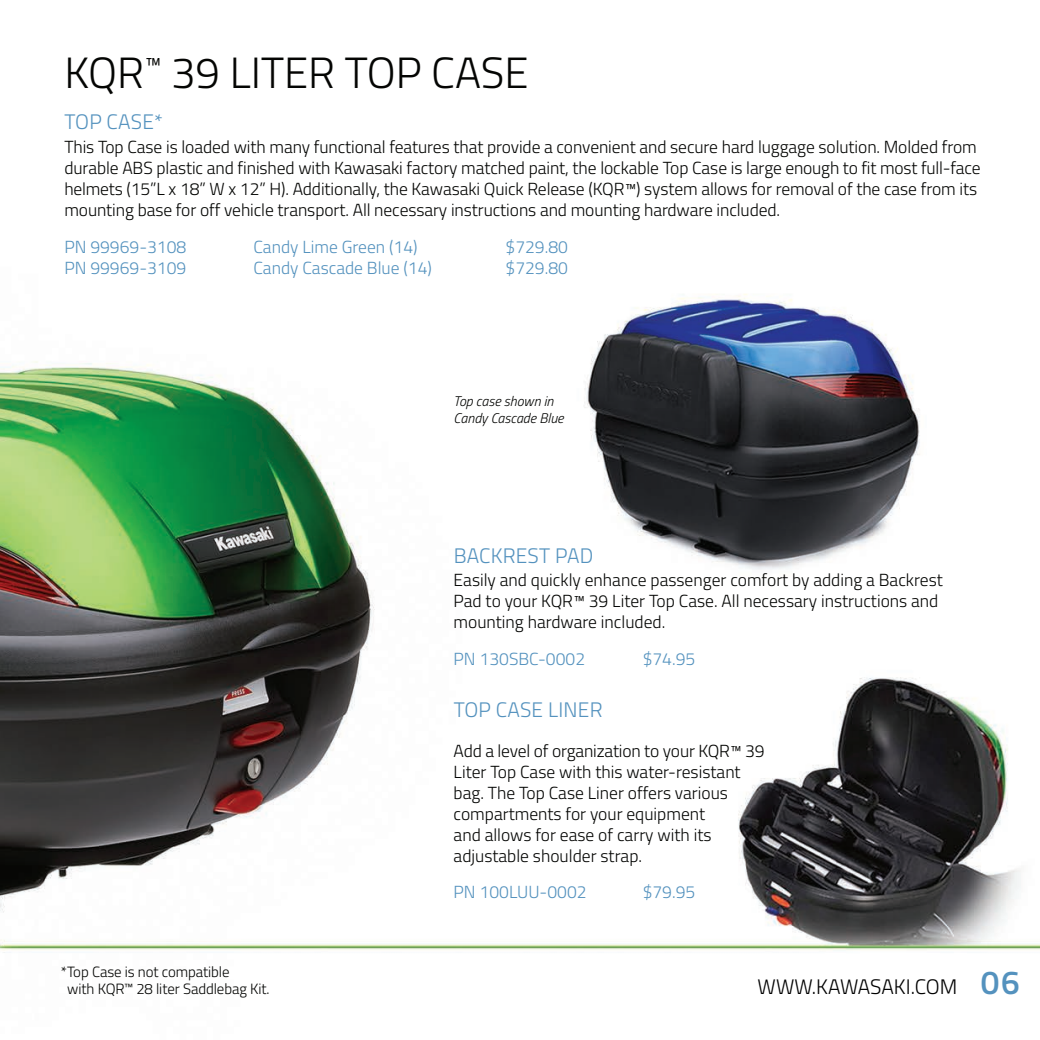
<style>
.page{position:relative;width:1040px;height:1040px;background:#fff}
.page>*{position:absolute;margin:0;border:0;box-sizing:border-box;transform-origin:0 0}
.t1{font:300 43.75px "Titillium Web";color:#040503}
.t2{font:600 33.25px "Titillium Web";color:#5492be}
.t3{font:300 21px "Titillium Web";letter-spacing:.01em;color:#5492be}
.t4{font:300 21px "Titillium Web";color:#000}
.t5{font:300 17.5px/21px "Titillium Web";letter-spacing:-.005em;color:#040503}
.t6{font:300 17.5px "Titillium Web";color:#5492be}
.t7{font:300 14.88px "Titillium Web";letter-spacing:-.005em;color:#040503}
.t8{font:italic 300 14px "Titillium Web";color:#040503}
</style>
<div class="page">
<img style="left:0;top:294px;width:1040px;height:659px">
<p class="t1" style="left:64px;top:41px;width:466px">KQR<sup>™</sup> 39 LITER TOP CASE</p>
<p class="t3" style="left:64px;top:107px;width:100px">TOP CASE*</p>
<p class="t5" style="left:64px;top:135px;width:917px">This Top Case is loaded with many functional features that provide a convenient and secure hard luggage solution. Molded from durable ABS plastic and finished with Kawasaki factory matched paint, the lockable Top Case is large enough to fit most full-face helmets (15”L x 18” W x 12” H). Additionally, the Kawasaki Quick Release (KQR™) system allows for removal of the case from its mounting base for off vehicle transport. All necessary instructions and mounting hardware included.</p>
<p class="t6" style="left:64px;top:234px;width:123px">PN 99969-3108</p>
<p class="t6" style="left:253px;top:234px;width:166px">Candy Lime Green (14)</p>
<p class="t6" style="left:505px;top:234px;width:64px">$729.80</p>
<p class="t6" style="left:64px;top:255px;width:123px">PN 99969-3109</p>
<p class="t6" style="left:253px;top:255px;width:180px">Candy Cascade Blue (14)</p>
<p class="t6" style="left:505px;top:255px;width:64px">$729.80</p>
<p class="t8" style="left:453px;top:391px;width:101px">Top case shown in</p>
<p class="t8" style="left:453px;top:407px;width:112px">Candy Cascade Blue</p>
<p class="t3" style="left:453px;top:540px;width:141px">BACKREST PAD</p>
<p class="t5" style="left:453px;top:568px;width:491px">Easily and quickly enhance passenger comfort by adding a Backrest<br>Pad to your KQR™ 39 Liter Top Case. All necessary instructions and mounting hardware included.</p>
<p class="t6" style="left:453px;top:646px;width:133px">PN 130SBC-0002</p>
<p class="t6" style="left:642px;top:646px;width:54px">$74.95</p>
<p class="t7" style="left:61px;top:960px;width:170px">*Top Case is not compatible</p>
<p class="t7" style="left:67px;top:978px;width:204px">with KQR<sup>™</sup> 28 liter Saddlebag Kit.</p>
<p class="t3" style="left:453px;top:694px;width:150px">TOP CASE LINER</p>
<p class="t5" style="left:453px;top:739px;width:312px">Add a level of organization to your KQR™ 39<br>Liter Top Case with this water-resistant bag. The Top Case Liner offers various compartments for your equipment<br>and allows for ease of carry with its adjustable shoulder strap.</p>
<p class="t6" style="left:453px;top:879px;width:134px">PN 100LUU-0002</p>
<p class="t6" style="left:642px;top:879px;width:54px">$79.95</p>
<p class="t4" style="left:757px;top:971px;width:201px">WWW.KAWASAKI.COM</p>
<p class="t2" style="left:980px;top:957px;width:40px">06</p>
</div>
